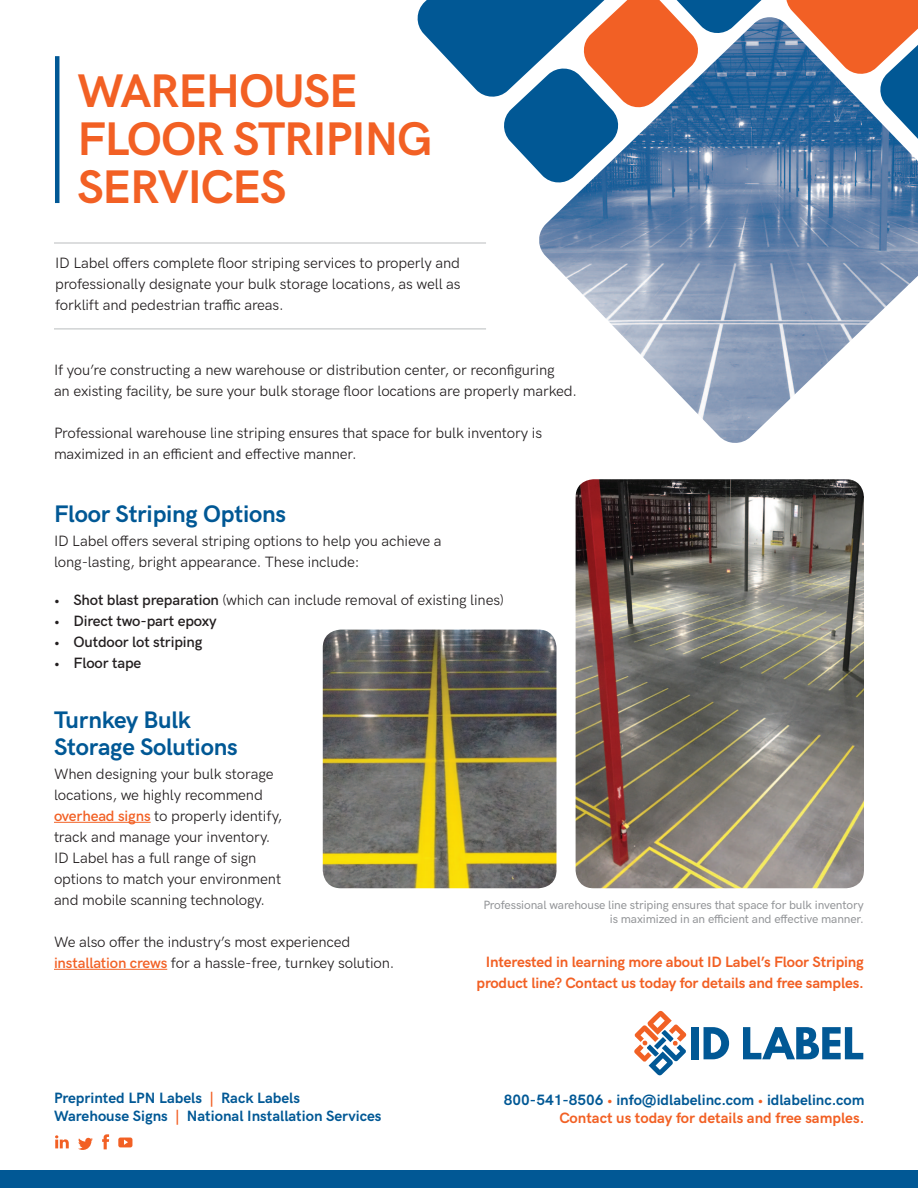
<style>
.page{position:relative;width:918px;height:1188px;background:#fff}
.page>*{position:absolute;margin:0;border:0;box-sizing:border-box;transform-origin:0 0}
.t1{font:700 47.25px/48px "HK Grotesk";letter-spacing:-.025em;color:#f26024}
.t2{font:700 24px/27px "HK Grotesk";letter-spacing:-.01em;color:#015895}
.t3{font:15px/21px "HK Grotesk";letter-spacing:-.01em;color:#231f20}
.t4{font:700 15px/21px "HK Grotesk";letter-spacing:-.01em;color:#f26024;text-align:right}
.t5{font:700 15px "HK Grotesk";color:#015895}
.t6{font:600 15px "HK Grotesk";letter-spacing:-.01em;color:#231f20}
.t7{font:500 12px/14.4px "HK Grotesk";letter-spacing:-.01em;color:#939598;text-align:right}
.s1{font-weight:600}
.s2{font-weight:600;color:#f26024}
.s3{color:#f26024}
</style>
<div class="page">
<img style="left:576px;top:479px;width:288px;height:409px">
<hr style="left:54px;top:242px;width:432px;height:2px;background:#d1d3d4">
<hr style="left:54px;top:328px;width:432px;height:2px;background:#d1d3d4">
<hr style="left:55px;top:56px;width:4px;height:147px;background:#015895">
<div style="left:0;top:1171px;width:918px;height:17px;background:#015895"></div>
<svg style="left:102px;top:1134px;width:7px;height:15px"></svg>
<svg style="left:55px;top:1135px;width:14px;height:13px"></svg>
<svg style="left:78px;top:1138px;width:15px;height:12px"></svg>
<svg style="left:118px;top:1138px;width:14px;height:9px"></svg>
<svg style="left:634px;top:1011px;width:53px;height:64px"></svg>
<div style="left:692px;top:1027px;width:7px;height:32px;background:#015895"></div>
<svg style="left:704px;top:1027px;width:25px;height:32px"></svg>
<svg style="left:743px;top:1027px;width:120px;height:32px"></svg>
<svg style="left:417px;top:0;width:501px;height:172px"></svg>
<img style="left:539px;top:17px;width:379px;height:426px">
<hr style="left:54px;top:822px;width:97px;height:1px;background:#f26024">
<hr style="left:54px;top:969px;width:113px;height:1px;background:#f26024">
<img style="left:323px;top:630px;width:233px;height:258px">
<p class="t1" style="left:77px;top:63px;width:357px">WAREHOUSE<br>FLOOR STRIPING<br>SERVICES</p>
<p class="t3" style="left:55px;top:251px;width:407px;text-align:justify">ID Label offers complete floor striping services to properly and professionally designate your bulk storage locations, as well as forklift and pedestrian traffic areas.</p>
<p class="t3" style="left:54px;top:358px;width:525px">If you’re constructing a new warehouse or distribution center, or reconfiguring<br>an existing facility, be sure your bulk storage floor locations are properly marked.</p>
<p class="t3" style="left:54px;top:421px;width:490px">Professional warehouse line striping ensures that space for bulk inventory is maximized in an efficient and effective manner.</p>
<p class="t2" style="left:54px;top:498px;width:234px">Floor Striping Options</p>
<p class="t3" style="left:54px;top:529px;width:389px">ID Label offers several striping options to help you achieve a long-lasting, bright appearance. These include:</p>
<p class="t3" style="left:54px;top:588px;width:452px"><span class="s1">• Shot blast preparation</span> (which can include removal of existing lines)</p>
<p class="t6" style="left:54px;top:609px;width:164px">• Direct two-part epoxy</p>
<p class="t6" style="left:54px;top:630px;width:150px">• Outdoor lot striping</p>
<p class="t6" style="left:54px;top:651px;width:89px">• Floor tape</p>
<p class="t2" style="left:54px;top:704px;width:185px">Turnkey Bulk<br>Storage Solutions</p>
<p class="t3" style="left:54px;top:762px;width:230px">When designing your bulk storage locations, we highly recommend <span class="s2">overhead signs</span> to properly identify, track and manage your inventory.<br>ID Label has a full range of sign options to match your environment and mobile scanning technology.</p>
<p class="t3" style="left:54px;top:930px;width:342px">We also offer the industry’s most experienced <span class="s2">installation crews</span> for a hassle-free, turnkey solution.</p>
<p class="t5" style="left:54px;top:1086px;width:248px">Preprinted LPN Labels <span class="s3">|</span> Rack Labels</p>
<p class="t5" style="left:54px;top:1104px;width:329px">Warehouse Signs <span class="s3">|</span> National Installation Services</p>
<p class="t7" style="left:483px;top:896px;width:382px">Professional warehouse line striping ensures that space for bulk inventory is maximized in an efficient and effective manner.</p>
<p class="t4" style="left:477px;top:950px;width:389px">Interested in learning more about ID Label’s Floor Striping product line? Contact us today for details and free samples.</p>
<p class="t5" style="left:504px;top:1089px;width:362px">800-541-8506 <span class="s3">•</span> info@idlabelinc.com <span class="s3">•</span> idlabelinc.com</p>
<p class="t4" style="left:559px;top:1106px;width:307px">Contact us today for details and free samples.</p>
</div>
